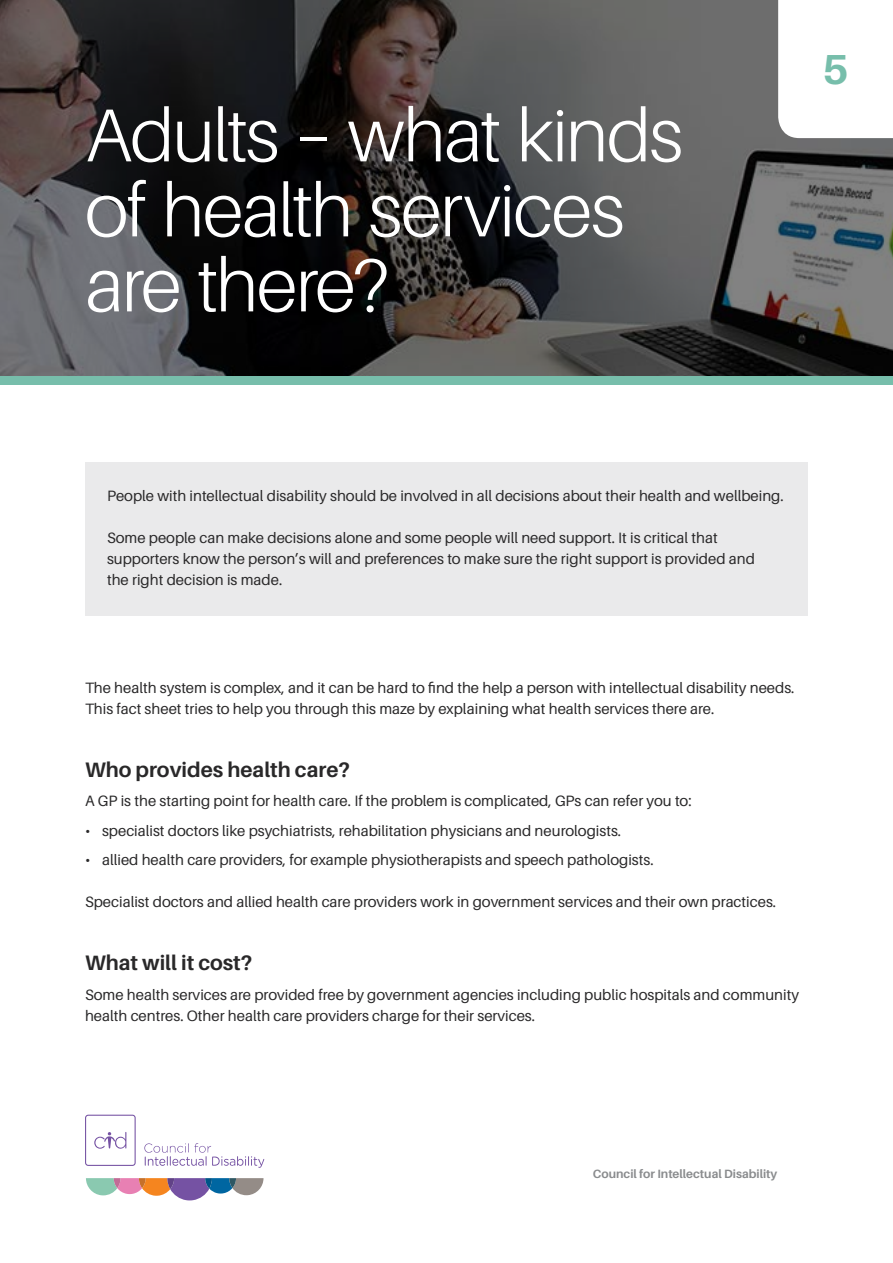
<style>
.page{position:relative;width:893px;height:1263px;background:#fff}
.page>*{position:absolute;margin:0;border:0;box-sizing:border-box;transform-origin:0 0}
.t1{font:300 75px/75px "Aileron";letter-spacing:-.025em;color:#fff}
.t2{font:700 42px "Aileron";color:#77beab}
.t3{font:700 21px "Aileron";color:#292829}
.t4{font:15px/21px "Aileron";color:#292829}
.t5{font:700 12px "Aileron";color:#8a8c8e}
</style>
<div class="page">
<svg style="left:144px;top:1143px;width:121px;height:25px"></svg>
<div style="left:85px;top:1115px;width:51px;height:51px;border:1px solid #7552a3;border-radius:3px"></div>
<svg style="left:94px;top:1132px;width:33px;height:17px"></svg>
<svg style="left:86px;top:1178px;width:177px;height:22px"></svg>
<img style="left:0;top:0;width:893px;height:375px">
<svg style="left:778px;top:0;width:115px;height:138px"></svg>
<div style="left:0;top:376px;width:893px;height:8px;background:#77beab"></div>
<div style="left:85px;top:462px;width:723px;height:153px;background:#eaeaeb"></div>
<h1 class="t1" style="left:85px;top:99px;width:600px">Adults – what kinds of health services are there?</h1>
<h2 class="t2" style="left:822px;top:46px;width:28px">5</h2>
<p class="t4" style="left:107px;top:485px;width:678px">People with intellectual disability should be involved in all decisions about their health and wellbeing.</p>
<p class="t4" style="left:107px;top:527px;width:649px">Some people can make decisions alone and some people will need support. It is critical that supporters know the person’s will and preferences to make sure the right support is provided and the right decision is made.</p>
<p class="t4" style="left:85px;top:677px;width:711px">The health system is complex, and it can be hard to find the help a person with intellectual disability needs.<br>This fact sheet tries to help you through this maze by explaining what health services there are.</p>
<h3 class="t3" style="left:85px;top:758px;width:266px">Who provides health care?</h3>
<p class="t4" style="left:85px;top:791px;width:608px">A GP is the starting point for health care. If the problem is complicated, GPs can refer you to:</p>
<p class="t4" style="left:85px;top:820px;width:538px">• specialist doctors like psychiatrists, rehabilitation physicians and neurologists.</p>
<p class="t4" style="left:85px;top:850px;width:570px">• allied health care providers, for example physiotherapists and speech pathologists.</p>
<p class="t4" style="left:85px;top:892px;width:693px">Specialist doctors and allied health care providers work in government services and their own practices.</p>
<h3 class="t3" style="left:85px;top:951px;width:169px">What will it cost?</h3>
<p class="t4" style="left:85px;top:984px;width:715px">Some health services are provided free by government agencies including public hospitals and community health centres. Other health care providers charge for their services.</p>
<p class="t5" style="left:593px;top:1167px;width:186px">Council for Intellectual Disability</p>
</div>
